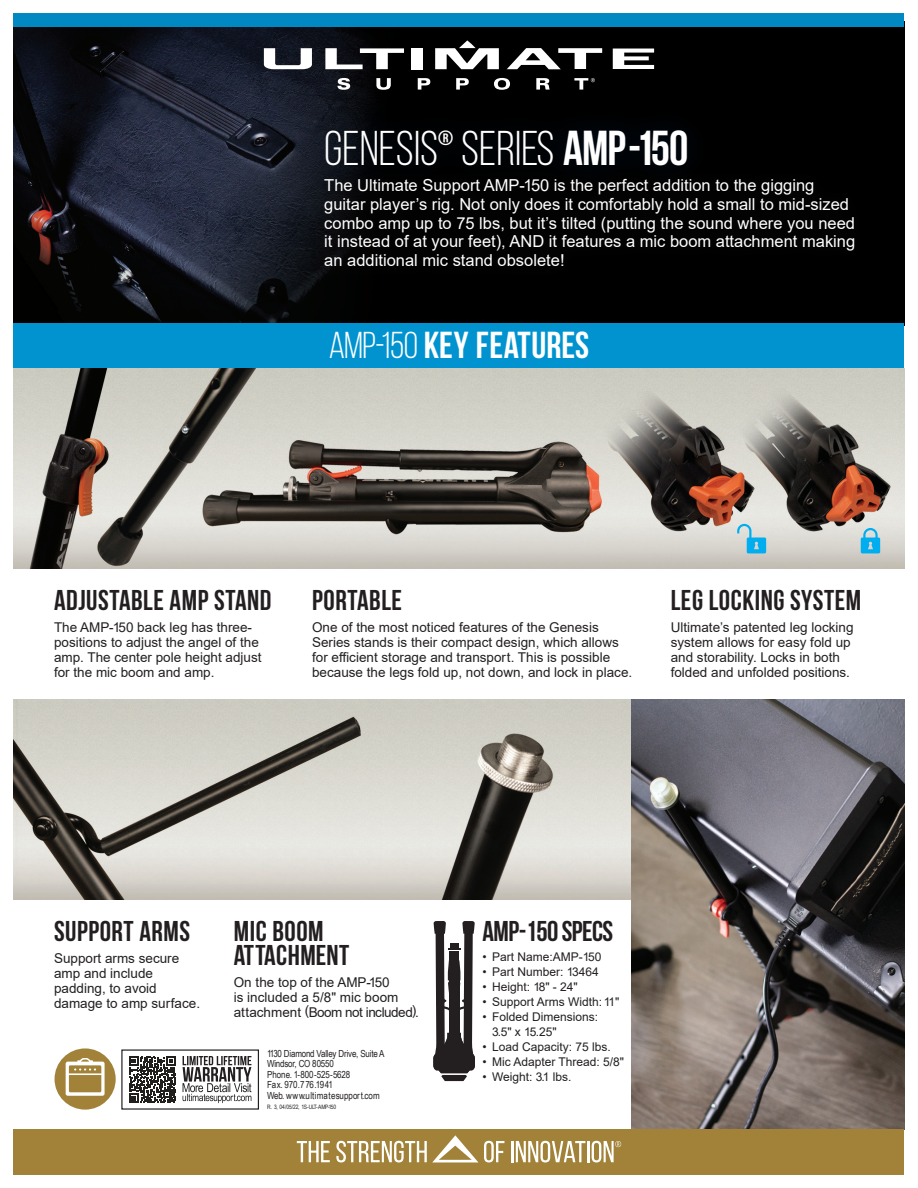
<style>
.page{position:relative;width:918px;height:1188px;background:#fff}
.page>*{position:absolute;margin:0;border:0;box-sizing:border-box;transform-origin:0 0}
.t1{font:700 48.75px "Bebas Neue";letter-spacing:-.02em;color:#fff}
.t2{font:48.75px "Bebas Neue";color:#fff}
.t3{font:700 37.35px "Bebas Neue";color:#fff}
.t4{font:700 28.5px/24px "Bebas Neue";letter-spacing:.02em;color:#231f20}
.t5{font:700 28.5px "Bebas Neue";letter-spacing:-.02em;color:#231f20}
.t6{font:700 20.55px "Bebas Neue";color:#fff}
.t7{font:16.5px/18.8px "Arial";color:#fff}
.t8{font:13.5px/15px "Arial";color:#231f20}
.t9{font:12px/15px "Arial";color:#231f20}
.t10{font:9.75px/10.5px "Arial Narrow";letter-spacing:-.02em;color:#231f20}
.t11{font:6px "Arial Narrow";letter-spacing:-.04em;color:#231f20}
.s1{font-weight:400}
</style>
<div class="page">
<img style="left:14px;top:700px;width:617px;height:199px">
<img style="left:14px;top:27px;width:890px;height:296px">
<img style="left:631px;top:700px;width:273px;height:429px">
<div style="left:14px;top:14px;width:890px;height:13px;background:#0088c3"></div>
<div style="left:412px;top:48px;width:11px;height:21px;background:#fff"></div>
<svg style="left:435px;top:40px;width:64px;height:29px"></svg>
<svg style="left:325px;top:48px;width:79px;height:21px"></svg>
<svg style="left:613px;top:49px;width:41px;height:20px"></svg>
<svg style="left:507px;top:48px;width:95px;height:21px"></svg>
<svg style="left:337px;top:78px;width:13px;height:12px"></svg>
<svg style="left:376px;top:78px;width:15px;height:12px"></svg>
<svg style="left:418px;top:78px;width:12px;height:12px"></svg>
<svg style="left:456px;top:78px;width:13px;height:12px"></svg>
<svg style="left:494px;top:78px;width:16px;height:12px"></svg>
<svg style="left:536px;top:78px;width:14px;height:12px"></svg>
<svg style="left:264px;top:48px;width:48px;height:21px"></svg>
<svg style="left:574px;top:78px;width:21px;height:12px"></svg>
<div style="left:14px;top:323px;width:890px;height:46px;background:#0193d0"></div>
<svg style="left:183px;top:1056px;width:68px;height:47px"></svg>
<svg style="left:129px;top:1056px;width:47px;height:47px"></svg>
<img style="left:14px;top:369px;width:890px;height:199px">
<div style="left:299px;top:104px;width:415px;height:88px;background:#003364;opacity:.34"></div>
<div style="left:309px;top:164px;width:561px;height:118px;background:#030202"></div>
<svg style="left:433px;top:921px;width:42px;height:160px"></svg>
<svg style="left:861px;top:528px;width:19px;height:25px"></svg>
<svg style="left:737px;top:524px;width:29px;height:29px"></svg>
<div style="left:14px;top:1129px;width:890px;height:45px;background:#a18238"></div>
<svg style="left:297px;top:1141px;width:33px;height:21px"></svg>
<svg style="left:336px;top:1135px;width:142px;height:27px"></svg>
<svg style="left:484px;top:1141px;width:20px;height:21px"></svg>
<hr style="left:511px;top:1141px;width:2px;height:21px;background:#fff">
<svg style="left:516px;top:1141px;width:69px;height:21px"></svg>
<hr style="left:587px;top:1141px;width:2px;height:21px;background:#fff">
<svg style="left:592px;top:1141px;width:29px;height:21px"></svg>
<svg style="left:55px;top:1048px;width:61px;height:62px"></svg>
<p class="t2" style="left:324px;top:122px;width:115px">GENESIS</p>
<p class="t6" style="left:438px;top:127px;width:17px">®</p>
<p class="t1" style="left:461px;top:122px;width:229px"><span class="s1">SERIES</span> AMP-150</p>
<p class="t7" style="left:324px;top:176px;width:532px">The Ultimate Support AMP-150 is the perfect addition to the gigging guitar player’s rig. Not only does it comfortably hold a small to mid-sized combo amp up to 75 lbs, but it’s tilted (putting the sound where you need it instead of at your feet), AND it features a mic boom attachment making an additional mic stand obsolete!</p>
<p class="t3" style="left:329px;top:325px;width:262px"><span class="s1">AMP-150</span> KEY FEATURES</p>
<p class="t4" style="left:54px;top:588px;width:219px">ADJUSTABLE AMP STAND</p>
<p class="t8" style="left:54px;top:620px;width:209px">The AMP-150 back leg has three&shy;positions to adjust the angel of the amp. The center pole height adjust for the mic boom and amp.</p>
<p class="t4" style="left:312px;top:588px;width:92px">PORTABLE</p>
<p class="t8" style="left:312px;top:620px;width:322px">One of the most noticed features of the Genesis Series stands is their compact design, which allows for efficient storage and transport. This is possible because the legs fold up, not down, and lock in place.</p>
<p class="t4" style="left:671px;top:588px;width:192px">LEG LOCKING SYSTEM</p>
<p class="t8" style="left:671px;top:620px;width:184px">Ultimate’s patented leg locking system allows for easy fold up and storability. Locks in both folded and unfolded positions.</p>
<p class="t4" style="left:54px;top:919px;width:138px">SUPPORT ARMS</p>
<p class="t8" style="left:54px;top:950px;width:148px">Support arms secure amp and include padding, to avoid damage to amp surface.</p>
<p class="t4" style="left:234px;top:919px;width:117px">MIC BOOM<br>ATTACHMENT</p>
<p class="t8" style="left:234px;top:974px;width:187px">On the top of the AMP-150<br>is included a 5/8" mic boom attachment (Boom not included).</p>
<p class="t10" style="left:267px;top:1047px;width:119px">1130 Diamond Valley Drive, Suite A</p>
<p class="t10" style="left:267px;top:1058px;width:114px">Windsor, CO 80550<br>Phone. 1-800-525-5628<br>Fax. 970.776.1941<br>Web. www.ultimatesupport.com</p>
<p class="t11" style="left:267px;top:1103px;width:71px">R. 3, 04/05/22, 1S-ULT-AMP-150</p>
<p class="t5" style="left:483px;top:915px;width:132px">AMP-150 SPECS</p>
<p class="t9" style="left:483px;top:949px;width:120px">• Part Name:AMP-150</p>
<p class="t9" style="left:483px;top:964px;width:118px">• Part Number: 13464</p>
<p class="t9" style="left:483px;top:979px;width:97px">• Height: 18" - 24"</p>
<p class="t9" style="left:483px;top:994px;width:139px">• Support Arms Width: 11"</p>
<p class="t9" style="left:492px;top:1009px;width:108px;text-indent:-10px">• Folded Dimensions:<br>3.5" x 15.25"</p>
<p class="t9" style="left:483px;top:1039px;width:130px">• Load Capacity: 75 lbs.</p>
<p class="t9" style="left:483px;top:1054px;width:143px">• Mic Adapter Thread: 5/8"</p>
<p class="t9" style="left:483px;top:1069px;width:90px">• Weight: 3.1 lbs.</p>
</div>
